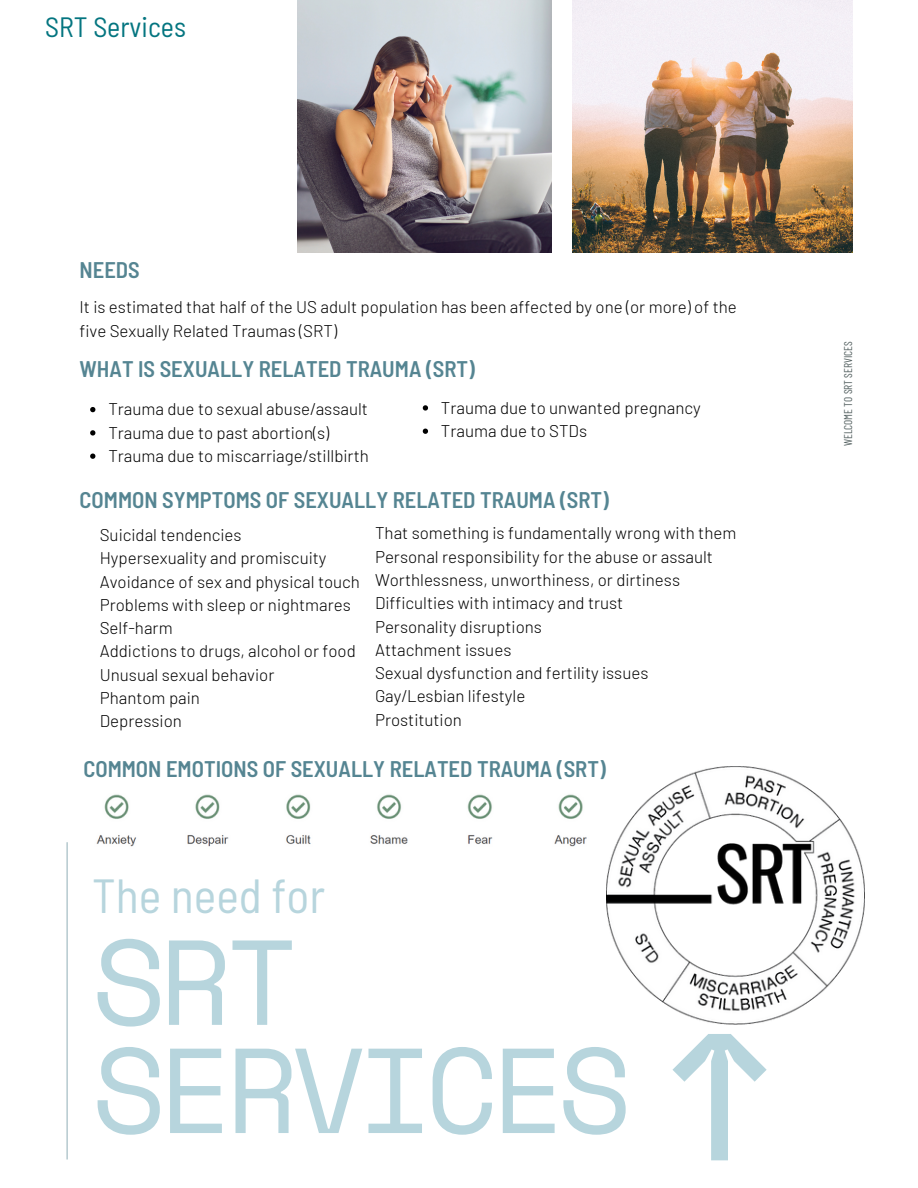
<style>
.page{position:relative;width:918px;height:1188px;background:#fff}
.page>*{position:absolute;margin:0;border:0;box-sizing:border-box;transform-origin:0 0}
.t1{font:234px "Space Mono";color:#b7d5dd}
.t2{font:120.6px/108.1px "Space Mono";letter-spacing:-.06em;color:#b7d5dd}
.t3{font:semi-condensed 47.85px "Barlow";color:#b7d5dd}
.t4{font:semi-condensed 27.9px "Barlow";color:#047580}
.t5{font:600 semi-condensed 22.5px "Barlow";color:#558592}
.t6{font:300 16.95px/23.2px "Barlow";color:#000}
.t7{font:11.25px "Barlow Condensed";color:#556262}
</style>
<div class="page">
<hr style="left:67px;top:842px;width:1px;height:317px;background:#9db7be">
<img style="left:298px;top:0;width:254px;height:253px">
<img style="left:573px;top:0;width:280px;height:253px">
<img style="left:607px;top:767px;width:258px;height:258px">
<img style="left:96px;top:794px;width:491px;height:53px">
<svg style="left:90px;top:407px;width:5px;height:5px"></svg>
<svg style="left:90px;top:430px;width:5px;height:6px"></svg>
<svg style="left:90px;top:454px;width:5px;height:5px"></svg>
<svg style="left:423px;top:405px;width:5px;height:6px"></svg>
<svg style="left:423px;top:429px;width:5px;height:5px"></svg>
<h3 class="t4" style="left:45px;top:10px;width:142px">SRT Services</h3>
<h3 class="t5" style="left:80px;top:255px;width:62px">NEEDS</h3>
<p class="t6" style="left:80px;top:295px;width:659px">It is estimated that half of the US adult population has been affected by one (or more) of the five Sexually Related Traumas (SRT)</p>
<h3 class="t5" style="left:80px;top:355px;width:397px">WHAT IS SEXUALLY RELATED TRAUMA (SRT)</h3>
<p class="t6" style="left:108px;top:397px;width:262px">Trauma due to sexual abuse/assault<br>Trauma due to past abortion(s)<br>Trauma due to miscarriage/stillbirth</p>
<p class="t6" style="left:441px;top:395px;width:261px">Trauma due to unwanted pregnancy<br>Trauma due to STDs</p>
<h3 class="t5" style="left:80px;top:486px;width:531px">COMMON SYMPTOMS OF SEXUALLY RELATED TRAUMA (SRT)</h3>
<p class="t6" style="left:100px;top:523px;width:262px">Suicidal tendencies<br>Hypersexuality and promiscuity<br>Avoidance of sex and physical touch<br>Problems with sleep or nightmares<br>Self-harm<br>Addictions to drugs, alcohol or food<br>Unusual sexual behavior<br>Phantom pain<br>Depression</p>
<p class="t6" style="left:375px;top:521px;width:363px">That something is fundamentally wrong with them Personal responsibility for the abuse or assault Worthlessness, unworthiness, or dirtiness Difficulties with intimacy and trust<br>Personality disruptions<br>Attachment issues<br>Sexual dysfunction and fertility issues Gay/Lesbian lifestyle<br>Prostitution</p>
<h3 class="t5" style="left:83px;top:754px;width:524px">COMMON EMOTIONS OF SEXUALLY RELATED TRAUMA (SRT)</h3>
<h3 class="t3" style="left:92px;top:866px;width:235px">The need for</h3>
<h2 class="t2" style="left:92px;top:925px;width:541px">SRT<br>SERVICES</h2>
<h1 class="t1" style="left:539px;top:1169px;width:145px;rotate:-90deg">→</h1>
<p class="t7" style="left:841px;top:446px;width:106px;rotate:-90deg">WELCOME TO SRT SERVICES</p>
</div>
